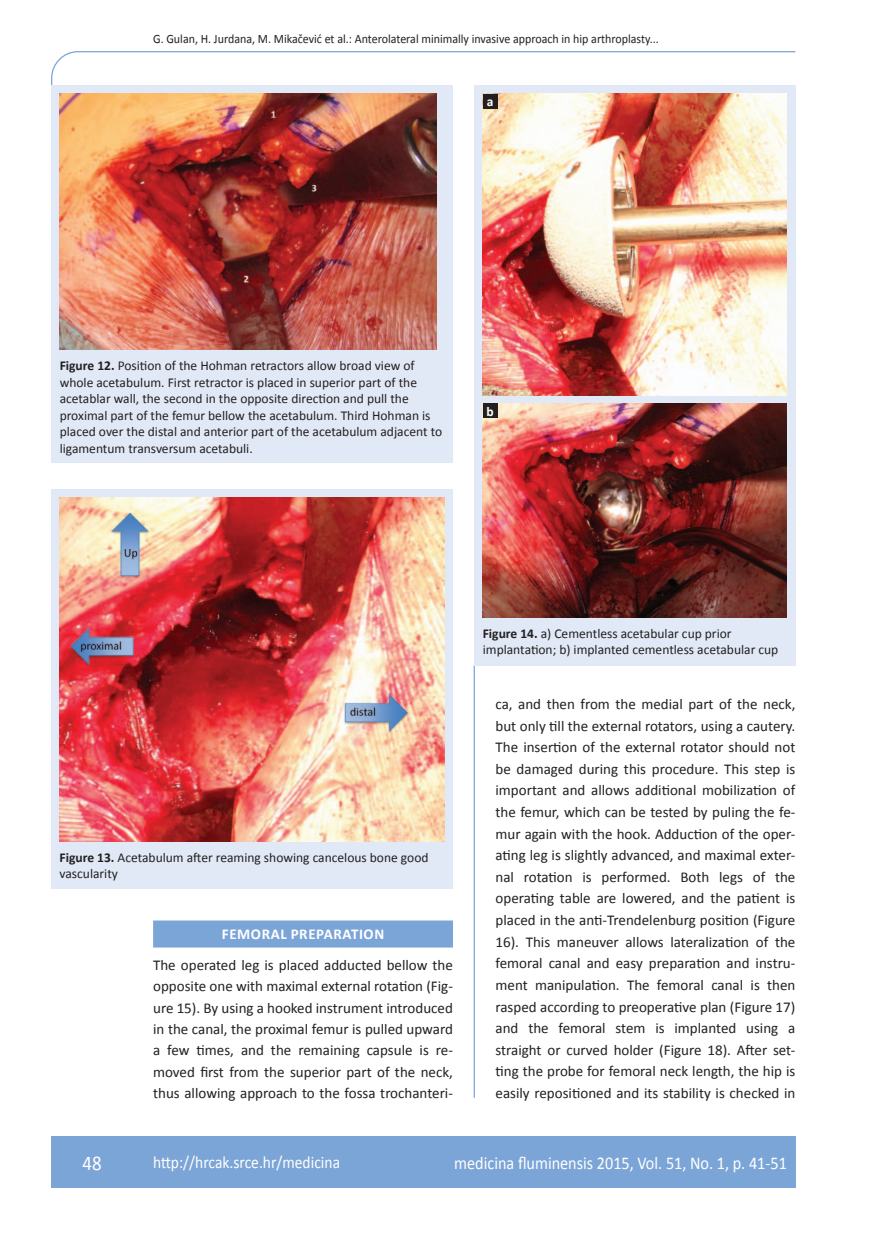
<style>
.page{position:relative;width:872px;height:1234px;background:#fff}
.page>*{position:absolute;margin:0;border:0;box-sizing:border-box;transform-origin:0 0}
.t1{font:21px "Calibri";color:#fff;scale:.9 1}
.t2{font:18px "Calibri";color:#fff;scale:.9 1}
.t3{font:17.25px "Calibri";color:#fff;scale:.9 1}
.t4{font:15px/21.6px "Calibri";color:#231f20;text-align:justify}
.t5{font:700 15px "Calibri";letter-spacing:.04em;color:#fff}
.t6{font:13.5px/16.5px "Calibri";color:#231f20}
.t7{font:700 13.5px "Calibri";color:#fff}
.t8{font:12.75px "Calibri";color:#231f20;scale:.94 1}
.s1{font-weight:700}
</style>
<div class="page">
<svg style="left:51px;top:51px;width:745px;height:275px"></svg>
<hr style="left:473px;top:665px;width:2px;height:432px;background:#7ca5d7">
<div style="left:51px;top:1135px;width:744px;height:51px;background:#7ca5d7"></div>
<div style="left:51px;top:489px;width:402px;height:399px;background:#e1e9f6"></div>
<img style="left:60px;top:497px;width:384px;height:344px">
<div style="left:474px;top:85px;width:321px;height:580px;background:#e1e9f6"></div>
<img style="left:483px;top:94px;width:304px;height:301px">
<img style="left:483px;top:403px;width:304px;height:214px">
<div style="left:51px;top:85px;width:402px;height:377px;background:#e1e9f6"></div>
<img style="left:60px;top:94px;width:376px;height:255px">
<div style="left:153px;top:920px;width:300px;height:27px;background:#7ca5d7"></div>
<div style="left:483px;top:94px;width:14px;height:14px;background:#231f20"></div>
<div style="left:483px;top:403px;width:14px;height:15px;background:#231f20"></div>
<p class="t8" style="left:153px;top:30px;width:539px">G. Gulan, H. Jurdana, M. Mikačević et al.: Anterolateral minimally invasive approach in hip arthroplasty...</p>
<p class="t7" style="left:487px;top:93px;width:8px">A</p>
<p class="t6" style="left:60px;top:357px;width:384px"><span class="s1">FIGURE 12.</span> Position of the Hohman retractors allow broad view of whole acetabulum. First retractor is placed in superior part of the acetablar wall, the second in the opposite direction and pull the proximal part of the femur bellow the acetabulum. Third Hohman is placed over the distal and anterior part of the acetabulum adjacent to ligamentum transversum acetabuli.</p>
<p class="t7" style="left:486px;top:403px;width:9px">B</p>
<p class="t6" style="left:60px;top:848px;width:370px"><span class="s1">FIGURE 13.</span> Acetabulum after reaming showing cancelous bone good vascularity</p>
<p class="t5" style="left:222px;top:924px;width:164px">FEMORAL PREPARATION</p>
<p class="t4" style="left:153px;top:953px;width:301px">The operated leg is placed adducted bellow the opposite one with maximal external rotation (Fig&shy;ure 15). By using a hooked instrument introduced in the canal, the proximal femur is pulled upward a few times, and the remaining capsule is re&shy;moved first from the superior part of the neck, thus allowing approach to the fossa trochanteri-</p>
<p class="t6" style="left:483px;top:624px;width:297px"><span class="s1">FIGURE 14.</span> a) Cementless acetabular cup prior implantation; b) implanted cementless acetabular cup</p>
<p class="t4" style="left:495px;top:692px;width:301px">ca, and then from the medial part of the neck, but only till the external rotators, using a cautery.<br>The insertion of the external rotator should not be damaged during this procedure. This step is important and allows additional mobilization of the femur, which can be tested by puling the fe&shy;mur again with the hook. Adduction of the oper&shy;ating leg is slightly advanced, and maximal exter&shy;nal rotation is performed. Both legs of the operating table are lowered, and the patient is placed in the anti-Trendelenburg position (Figure 16). This maneuver allows lateralization of the femoral canal and easy preparation and instru&shy;ment manipulation. The femoral canal is then rasped according to preoperative plan (Figure 17) and the femoral stem is implanted using a straight or curved holder (Figure 18). After set&shy;ting the probe for femoral neck length, the hip is easily repositioned and its stability is checked in</p>
<h1 class="t1" style="left:82px;top:1149px;width:23px">48</h1>
<p class="t3" style="left:153px;top:1150px;width:209px">http://hrcak.srce.hr/medicina</p>
<p class="t2" style="left:454px;top:1151px;width:371px">medicina fluminensis 2015, Vol. 51, No. 1, p. 41-51</p>
</div>
